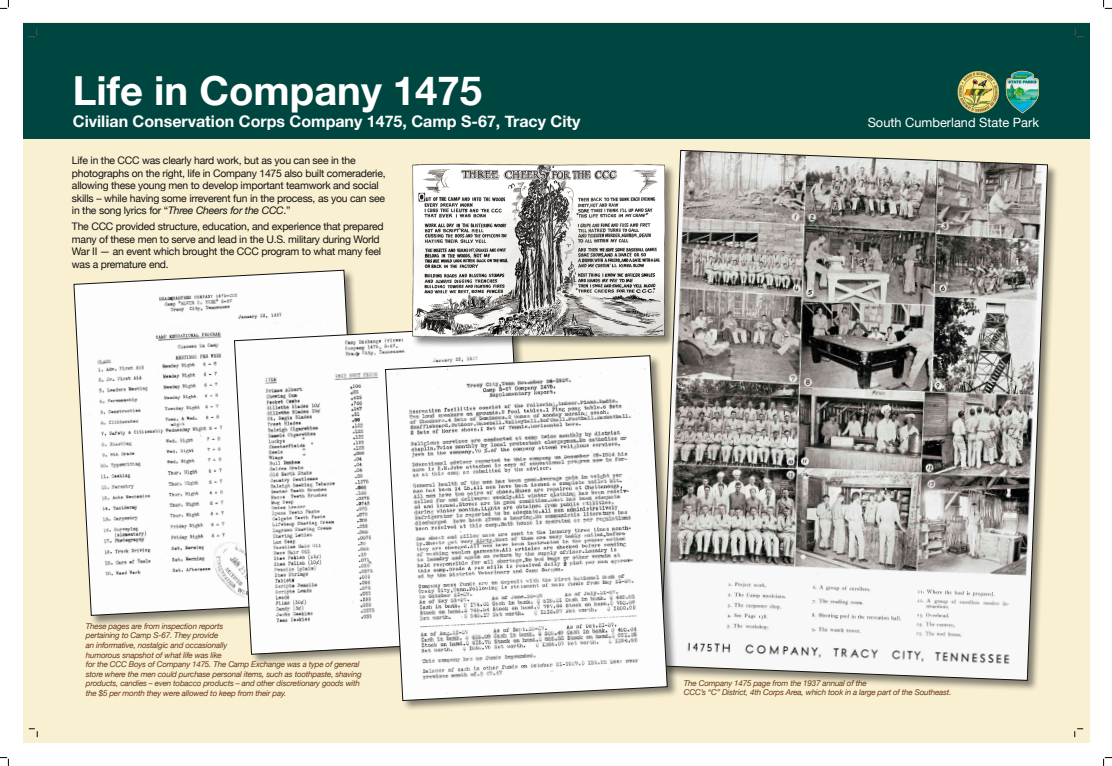
<style>
.page{position:relative;width:1112px;height:766px;background:#fff}
.page>*{position:absolute;margin:0;border:0;box-sizing:border-box;transform-origin:0 0}
.t1{font:700 40px "Helvetica Neue";color:#fff}
.t2{font:700 16px "Helvetica Neue";color:#fff}
.t3{font:12.8px "Helvetica Neue";color:#fff}
.t4{font:10.4px/12.5px "Helvetica Neue";letter-spacing:-.02em;color:#121212}
.t5{font:italic 8px/9.6px "Helvetica Neue";letter-spacing:-.02em;color:#663717}
.s1{font-style:italic}
</style>
<div class="page">
<div style="left:23px;top:23px;width:1066px;height:720px;background:#f9efd1"></div>
<div style="left:23px;top:23px;width:1066px;height:115px;background:#004640"></div>
<div style="left:659px;top:149px;width:399px;height:542px;background:#121212;opacity:.5"></div>
<svg style="left:660px;top:150px;width:387px;height:530px;background:#a8a6a2"></svg>
<div style="left:73px;top:269px;width:299px;height:357px;background:#121212;opacity:.5"></div>
<svg style="left:73px;top:270px;width:288px;height:345px;background:#f0efec"></svg>
<div style="left:233px;top:325px;width:307px;height:340px;background:#121212;opacity:.5"></div>
<svg style="left:234px;top:326px;width:295px;height:328px;background:#ececeb"></svg>
<div style="left:384px;top:354px;width:294px;height:357px;background:#121212;opacity:.5"></div>
<svg style="left:385px;top:355px;width:282px;height:346px;background:#e2e2e1"></svg>
<div style="left:411px;top:163px;width:265px;height:185px;background:#121212;opacity:.5"></div>
<img style="left:405px;top:156px;width:267px;height:186px">
<svg style="left:29px;top:29px;width:9px;height:9px"></svg>
<svg style="left:29px;top:728px;width:9px;height:9px"></svg>
<svg style="left:1074px;top:29px;width:8px;height:9px"></svg>
<svg style="left:1074px;top:728px;width:8px;height:9px"></svg>
<svg style="left:0;top:0;width:9px;height:9px"></svg>
<svg style="left:0;top:757px;width:9px;height:9px"></svg>
<svg style="left:1103px;top:0;width:8px;height:9px"></svg>
<svg style="left:1103px;top:757px;width:8px;height:9px"></svg>
<h1 class="t1" style="left:73px;top:59px;width:147px">Subject</h1>
<h1 class="t1" style="left:73px;top:60px;width:410px">Life in Company 1475</h1>
<h2 class="t2" style="left:73px;top:109px;width:509px">Civilian Conservation Corps Company 1475, Camp S-67, Tracy City</h2>
<h3 class="t3" style="left:867px;top:113px;width:173px">South Cumberland State Park</h3>
<p class="t4" style="left:72px;top:155px;width:315px">Life in the CCC was clearly hard work, but as you can see in the photographs on the right, life in Company 1475 also built comeraderie, allowing these young men to develop important teamwork and social skills – while having some irreverent fun in the process, as you can see in the song lyrics for “<span class="s1">Three Cheers for the CCC</span>.”</p>
<h3 class="t4" style="left:72px;top:221px;width:313px">The CCC provided structure, education, and experience that prepared many of these men to serve and lead in the U.S. military during World War II — an event which brought the CCC program to what many feel was a premature end.</h3>
<h2 class="t2" style="left:412px;top:109px;width:162px">“Camp Alvin C. York”</h2>
<p class="t5" style="left:86px;top:621px;width:277px">These pages are from inspection reports<br>pertaining to Camp S-67. They provide<br>an informative, nostalgic and occasionally<br>humorous snapshot of what life was like<br>for the CCC Boys of Company 1475. The Camp Exchange was a type of general store where the men could purchase personal items, such as toothpaste, shaving products, candies – even tobacco products – and other discretionary goods with the $5 per month they were allowed to keep from their pay.</p>
<p class="t5" style="left:683px;top:678px;width:269px">The Company 1475 page from the 1937 annual of the<br>CCC’s “C” District, 4th Corps Area, which took in a large part of the Southeast.</p>
</div>
